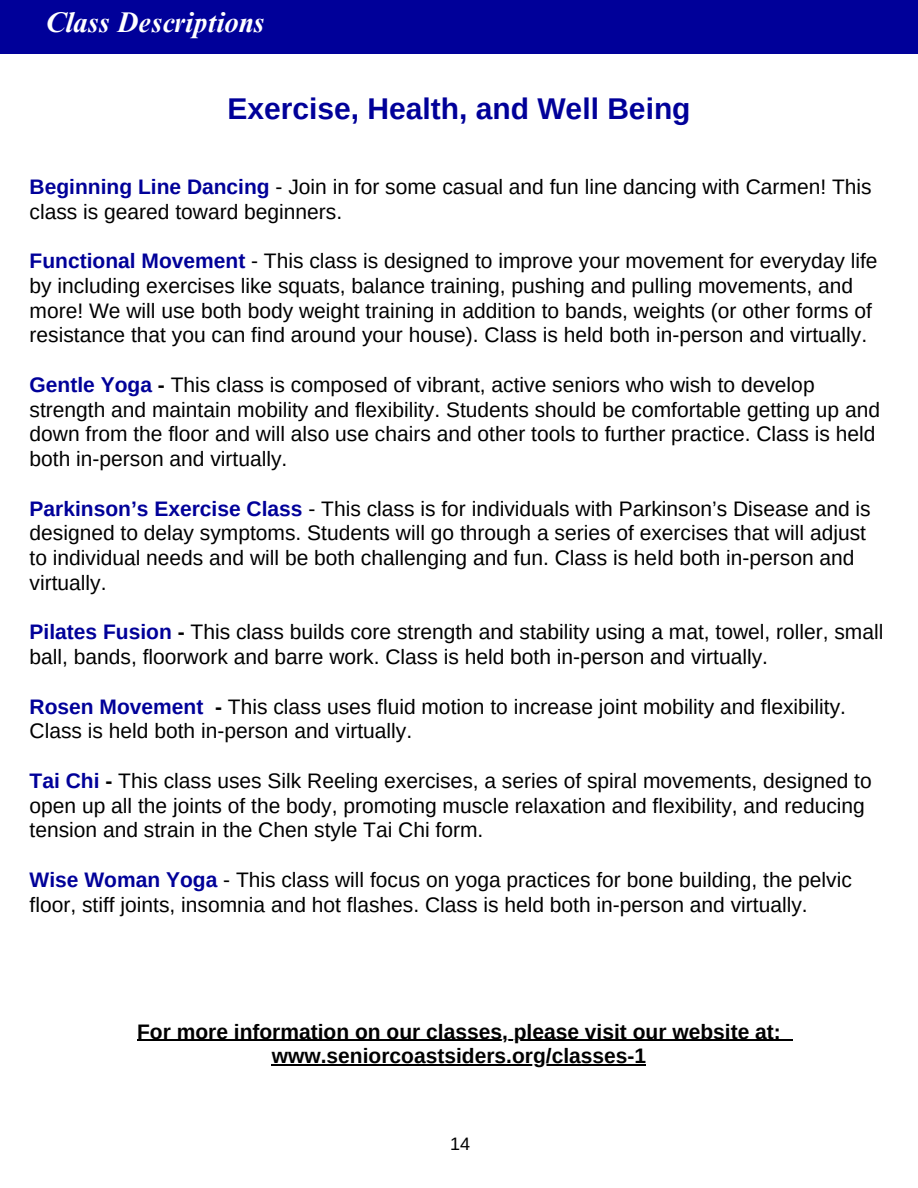
<style>
.page{position:relative;width:918px;height:1188px;background:#fff}
.page>*{position:absolute;margin:0;border:0;box-sizing:border-box;transform-origin:0 0}
.t1{font:700 30px "Arimo";color:#009}
.t2{font:italic 700 28.5px "Times NRMT Pro";color:#fff}
.t3{font:21px/24.8px "Arimo";color:#000}
.t4{font:700 21px/24.8px "Arimo";color:#000;text-align:center}
.t5{font:18px "Arimo";color:#000}
.s1{font-weight:700;color:#009}
.s2{font-weight:700}
</style>
<div class="page">
<hr style="left:137px;top:1040px;width:644px;height:1px;background:#000">
<svg style="left:781px;top:1040px;width:12px;height:1px"></svg>
<hr style="left:272px;top:1065px;width:374px;height:1px;background:#000">
<div style="left:0;top:0;width:918px;height:54px;background:#009"></div>
<h2 class="t2" style="left:45px;top:12px;width:221px">Class Descriptions</h2>
<h1 class="t1" style="left:227px;top:92px;width:465px">Exercise, Health, and Well Being</h1>
<p class="t3" style="left:30px;top:174px;width:844px"><span class="s1">Beginning Line Dancing</span> - Join in for some casual and fun line dancing with Carmen! This class is geared toward beginners.</p>
<p class="t3" style="left:30px;top:248px;width:849px"><span class="s1">Functional Movement</span> - This class is designed to improve your movement for everyday life by including exercises like squats, balance training, pushing and pulling movements, and more! We will use both body weight training in addition to bands, weights (or other forms of resistance that you can find around your house). Class is held both in-person and virtually.</p>
<p class="t3" style="left:30px;top:372px;width:852px"><span class="s1">Gentle Yoga</span> <span class="s2">-</span> This class is composed of vibrant, active seniors who wish to develop strength and maintain mobility and flexibility. Students should be comfortable getting up and down from the floor and will also use chairs and other tools to further practice. Class is held both in-person and virtually.</p>
<p class="t3" style="left:30px;top:496px;width:843px"><span class="s1">Parkinson’s Exercise Class</span> - This class is for individuals with Parkinson’s Disease and is designed to delay symptoms. Students will go through a series of exercises that will adjust to individual needs and will be both challenging and fun. Class is held both in-person and virtually.</p>
<p class="t3" style="left:30px;top:620px;width:855px"><span class="s1">Pilates Fusion</span> <span class="s2">-</span> This class builds core strength and stability using a mat, towel, roller, small ball, bands, floorwork and barre work. Class is held both in-person and virtually.</p>
<p class="t3" style="left:30px;top:694px;width:818px"><span class="s1">Rosen Movement</span> <span class="s2">-</span> This class uses fluid motion to increase joint mobility and flexibility.<br>Class is held both in-person and virtually.</p>
<p class="t3" style="left:30px;top:768px;width:844px"><span class="s1">Tai Chi</span> <span class="s2">-</span> This class uses Silk Reeling exercises, a series of spiral movements, designed to open up all the joints of the body, promoting muscle relaxation and flexibility, and reducing tension and strain in the Chen style Tai Chi form.</p>
<p class="t3" style="left:30px;top:867px;width:824px"><span class="s1">Wise Woman Yoga</span> - This class will focus on yoga practices for bone building, the pelvic floor, stiff joints, insomnia and hot flashes. Class is held both in-person and virtually.</p>
<p class="t4" style="left:137px;top:1019px;width:645px">For more information on our classes, please visit our website at: www.seniorcoastsiders.org/classes-1</p>
<p class="t5" style="left:450px;top:1134px;width:22px">14</p>
</div>
